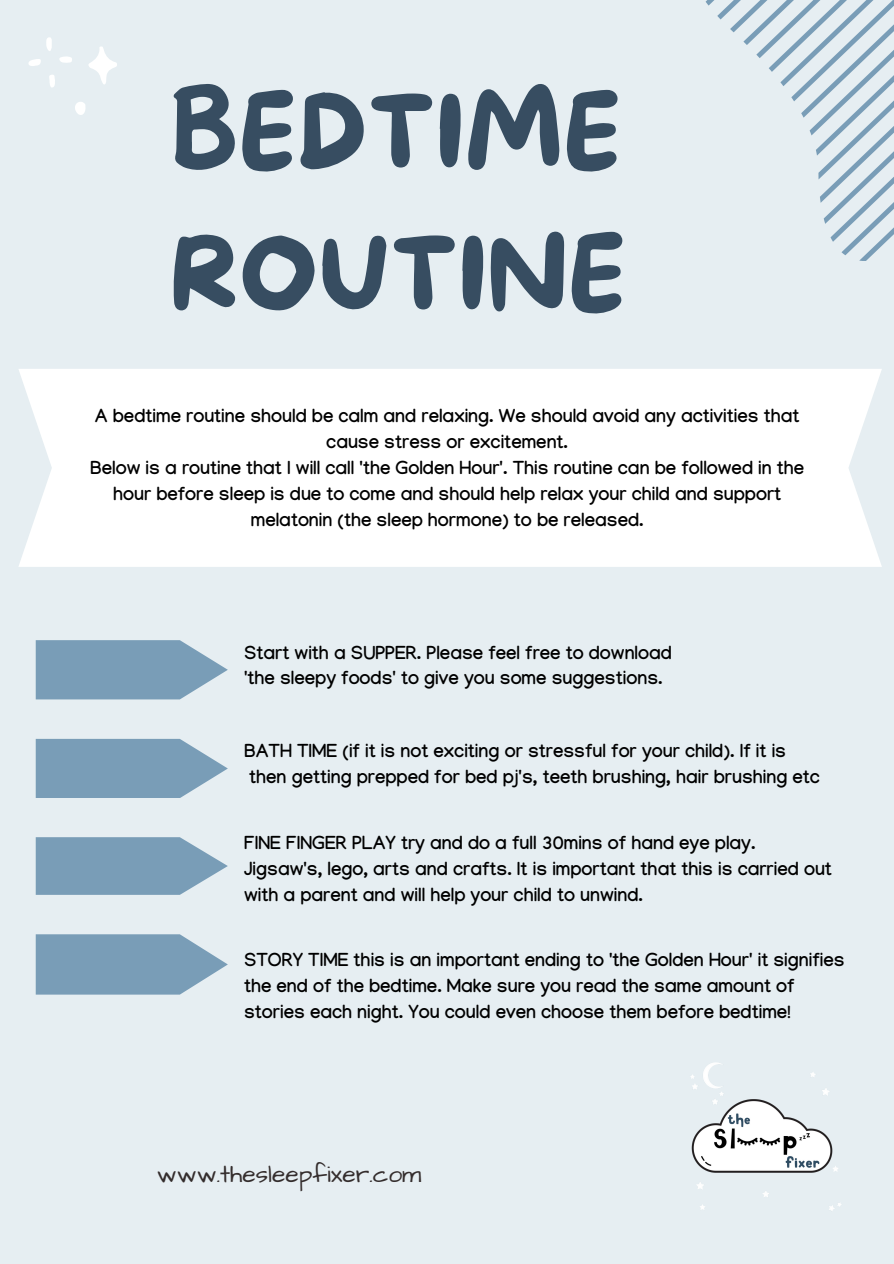
<style>
.page{position:relative;width:894px;height:1264px;background:#fff}
.page>*{position:absolute;margin:0;border:0;box-sizing:border-box;transform-origin:0 0}
.t1{font:102px/141.9px "More Sugar";color:#374d61}
.t2{font:24.6px "Architects Daughter";color:#342d2d}
.t3{font:700 18.75px/26px "Manjari";color:#000}
</style>
<div class="page">
<div style="left:0;top:0;width:893px;height:1263px;background:#e6eef2"></div>
<svg style="left:705px;top:0;width:188px;height:261px"></svg>
<svg style="left:28px;top:59px;width:13px;height:7px"></svg>
<svg style="left:46px;top:37px;width:6px;height:14px"></svg>
<svg style="left:88px;top:46px;width:29px;height:38px"></svg>
<svg style="left:75px;top:102px;width:11px;height:13px"></svg>
<svg style="left:59px;top:56px;width:13px;height:7px"></svg>
<svg style="left:49px;top:75px;width:6px;height:13px"></svg>
<img style="left:690px;top:1062px;width:151px;height:149px">
<svg style="left:36px;top:739px;width:192px;height:58px"></svg>
<svg style="left:36px;top:837px;width:192px;height:57px"></svg>
<svg style="left:36px;top:934px;width:192px;height:60px"></svg>
<svg style="left:36px;top:640px;width:192px;height:59px"></svg>
<div style="left:19px;top:369px;width:862px;height:198px;background:#fff"></div>
<p class="t1" style="left:170px;top:66px;width:457px">BEDTIME<br>ROUTINE</p>
<p class="t3" style="left:95px;top:406px;width:705px;text-align:center">A bedtime routine should be calm and relaxing. We should avoid any activities that cause stress or excitement.</p>
<p class="t3" style="left:90px;top:458px;width:715px;text-align:center">Below is a routine that I will call 'the Golden Hour'. This routine can be followed in the hour before sleep is due to come and should help relax your child and support melatonin (the sleep hormone) to be released.</p>
<p class="t3" style="left:244px;top:642px;width:429px">Start with a SUPPER. Please feel free to download</p>
<p class="t3" style="left:244px;top:668px;width:420px">'the sleepy foods' to give you some suggestions.</p>
<p class="t3" style="left:244px;top:741px;width:577px">BATH TIME (if it is not exciting or stressful for your child). If it is then getting prepped for bed pj's, teeth brushing, hair brushing etc</p>
<p class="t3" style="left:244px;top:833px;width:589px">FINE FINGER PLAY try and do a full 30mins of hand eye play.<br>Jigsaw's, lego, arts and crafts. It is important that this is carried out with a parent and will help your child to unwind.</p>
<p class="t3" style="left:244px;top:950px;width:602px">STORY TIME this is an important ending to 'the Golden Hour' it signifies the end of the bedtime. Make sure you read the same amount of stories each night. You could even choose them before bedtime!</p>
<p class="t2" style="left:157px;top:1157px;width:266px">www.thesleepfixer.com</p>
</div>
